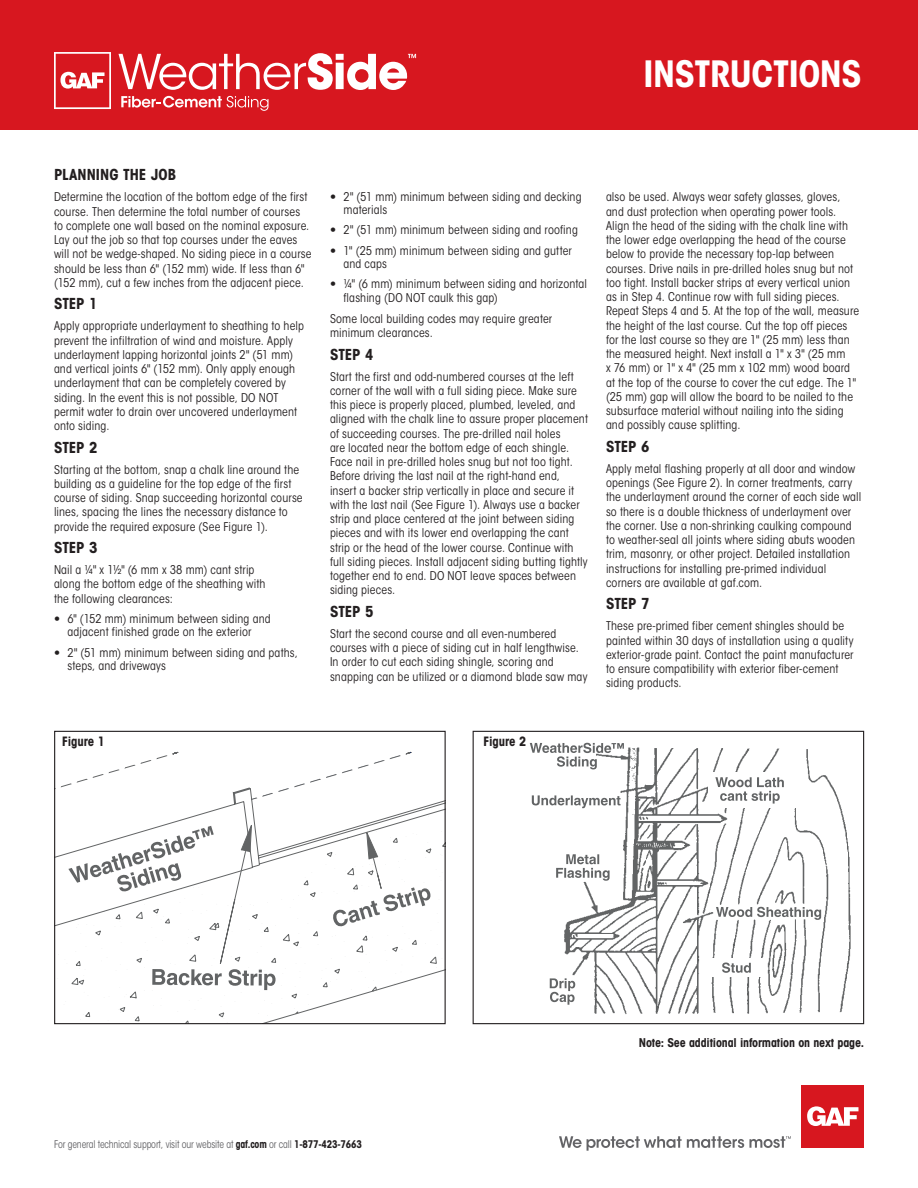
<style>
.page{position:relative;width:918px;height:1188px;background:#fff}
.page>*{position:absolute;margin:0;border:0;box-sizing:border-box;transform-origin:0 0}
.war_text{font:700 condensed 36px "ITC Avant Garde Std";letter-spacing:-.01em;color:#fff}
.HEADER_1{font:700 condensed 15px "ITC Avant Garde Std";color:#231f20}
.war_text-2{font:700 condensed 12.75px "ITC Avant Garde Std";letter-spacing:-.01em;color:#231f20}
.BODY_COPY_8pts_9_5_L{font:condensed 12px/14.2px "ITC Avant Garde Std";letter-spacing:.01em;color:#231f20}
.war_text-3{font:700 condensed 12px "ITC Avant Garde Std";letter-spacing:-.015em;color:#231f20}
.Footnotes_6_8_AGarde{font:condensed 10.5px "ITC Avant Garde Std";letter-spacing:-.015em;color:#636366;scale:.93 1}
.s1{font-weight:700}
.s2{font-weight:700;color:#231f20}
</style>
<div class="page">
<div style="left:0;top:0;width:918px;height:130px;background:#d7171f"></div>
<svg style="left:559px;top:1136px;width:232px;height:15px"></svg>
<div style="left:802px;top:1085px;width:62px;height:63px;background:#d7171f"></div>
<svg style="left:807px;top:1106px;width:51px;height:20px"></svg>
<svg style="left:118px;top:53px;width:298px;height:37px"></svg>
<svg style="left:121px;top:96px;width:148px;height:15px"></svg>
<svg style="left:54px;top:52px;width:57px;height:57px"></svg>
<img style="left:529px;top:742px;width:322px;height:272px">
<svg style="left:530px;top:743px;width:94px;height:26px"></svg>
<svg style="left:532px;top:795px;width:89px;height:13px"></svg>
<svg style="left:556px;top:854px;width:54px;height:27px"></svg>
<svg style="left:550px;top:978px;width:25px;height:27px"></svg>
<div style="left:707px;top:959px;width:60px;height:18px;background:#fff"></div>
<svg style="left:722px;top:963px;width:29px;height:10px"></svg>
<svg style="left:716px;top:907px;width:105px;height:13px"></svg>
<div style="left:709px;top:772px;width:97px;height:36px;background:#fff"></div>
<svg style="left:715px;top:777px;width:69px;height:27px"></svg>
<div style="left:473px;top:731px;width:391px;height:293px;border:1px solid #231f20"></div>
<svg style="left:60px;top:752px;width:384px;height:65px"></svg>
<svg style="left:251px;top:751px;width:161px;height:50px"></svg>
<svg style="left:56px;top:817px;width:388px;height:205px"></svg>
<div style="left:54px;top:731px;width:392px;height:293px;border:1px solid #231f20"></div>
<p class="war_text" style="left:644px;top:51px;width:220px">INSTRUCTIONS</p>
<p class="HEADER_1" style="left:54px;top:165px;width:124px">PLANNING THE JOB</p>
<p class="BODY_COPY_8pts_9_5_L" style="left:54px;top:190px;width:259px">Determine the location of the bottom edge of the first course. Then determine the total number of courses to complete one wall based on the nominal exposure.<br>Lay out the job so that top courses under the eaves will not be wedge-shaped. No siding piece in a course should be less than 6" (152 mm) wide. If less than 6" (152 mm), cut a few inches from the adjacent piece.</p>
<p class="HEADER_1" style="left:54px;top:294px;width:45px">STEP 1</p>
<p class="BODY_COPY_8pts_9_5_L" style="left:54px;top:319px;width:252px">Apply appropriate underlayment to sheathing to help prevent the infiltration of wind and moisture. Apply underlayment lapping horizontal joints 2" (51 mm) and vertical joints 6" (152 mm). Only apply enough underlayment that can be completely covered by siding. In the event this is not possible, DO NOT permit water to drain over uncovered underlayment onto siding.</p>
<p class="HEADER_1" style="left:54px;top:438px;width:45px">STEP 2</p>
<p class="BODY_COPY_8pts_9_5_L" style="left:54px;top:462px;width:250px">Starting at the bottom, snap a chalk line around the building as a guideline for the top edge of the first course of siding. Snap succeeding horizontal course lines, spacing the lines the necessary distance to provide the required exposure (See Figure 1).</p>
<p class="HEADER_1" style="left:54px;top:538px;width:45px">STEP 3</p>
<p class="BODY_COPY_8pts_9_5_L" style="left:54px;top:563px;width:213px">Nail a ¼" x 1½" (6 mm x 38 mm) cant strip along the bottom edge of the sheathing with the following clearances:</p>
<p class="BODY_COPY_8pts_9_5_L" style="left:54px;top:612px;width:218px;line-height:13.5px;text-align:center"><span class="s1">•</span> 6" (152 mm) minimum between siding and adjacent finished grade on the exterior</p>
<p class="BODY_COPY_8pts_9_5_L" style="left:68px;top:645px;width:232px;line-height:13.5px;text-indent:-14px"><span class="s1">•</span> 2" (51 mm) minimum between siding and paths, steps, and driveways</p>
<p class="BODY_COPY_8pts_9_5_L" style="left:344px;top:189px;width:240px;line-height:13.5px;text-indent:-14px"><span class="s1">•</span> 2" (51 mm) minimum between siding and decking materials</p>
<p class="BODY_COPY_8pts_9_5_L" style="left:330px;top:223px;width:249px"><span class="s1">•</span> 2" (51 mm) minimum between siding and roofing</p>
<p class="BODY_COPY_8pts_9_5_L" style="left:344px;top:243px;width:230px;line-height:13.5px;text-indent:-14px"><span class="s1">•</span> 1" (25 mm) minimum between siding and gutter and caps</p>
<p class="BODY_COPY_8pts_9_5_L" style="left:344px;top:277px;width:245px;line-height:13.5px;text-indent:-14px"><span class="s1">•</span> ¼" (6 mm) minimum between siding and horizontal flashing (DO NOT caulk this gap)</p>
<p class="BODY_COPY_8pts_9_5_L" style="left:330px;top:311px;width:224px">Some local building codes may require greater minimum clearances.</p>
<p class="HEADER_1" style="left:330px;top:345px;width:45px">STEP 4</p>
<p class="BODY_COPY_8pts_9_5_L" style="left:330px;top:369px;width:260px">Start the first and odd-numbered courses at the left corner of the wall with a full siding piece. Make sure this piece is properly placed, plumbed, leveled, and aligned with the chalk line to assure proper placement of succeeding courses. The pre-drilled nail holes<br>are located near the bottom edge of each shingle.<br>Face nail in pre-drilled holes snug but not too tight.<br>Before driving the last nail at the right-hand end, insert a backer strip vertically in place and secure it with the last nail (See Figure 1). Always use a backer strip and place centered at the joint between siding pieces and with its lower end overlapping the cant strip or the head of the lower course. Continue with full siding pieces. Install adjacent siding butting tightly together end to end. DO NOT leave spaces between siding pieces.</p>
<p class="HEADER_1" style="left:330px;top:602px;width:45px">STEP 5</p>
<p class="BODY_COPY_8pts_9_5_L" style="left:330px;top:626px;width:259px">Start the second course and all even-numbered courses with a piece of siding cut in half lengthwise.<br>In order to cut each siding shingle, scoring and snapping can be utilized or a diamond blade saw may</p>
<p class="BODY_COPY_8pts_9_5_L" style="left:606px;top:190px;width:255px">also be used. Always wear safety glasses, gloves, and dust protection when operating power tools.<br>Align the head of the siding with the chalk line with the lower edge overlapping the head of the course below to provide the necessary top-lap between courses. Drive nails in pre-drilled holes snug but not too tight. Install backer strips at every vertical union as in Step 4. Continue row with full siding pieces.<br>Repeat Steps 4 and 5. At the top of the wall, measure the height of the last course. Cut the top off pieces for the last course so they are 1" (25 mm) less than the measured height. Next install a 1" x 3" (25 mm<br>x 76 mm) or 1" x 4" (25 mm x 102 mm) wood board at the top of the course to cover the cut edge. The 1" (25 mm) gap will allow the board to be nailed to the subsurface material without nailing into the siding and possibly cause splitting.</p>
<p class="HEADER_1" style="left:606px;top:437px;width:45px">STEP 6</p>
<p class="BODY_COPY_8pts_9_5_L" style="left:606px;top:461px;width:257px">Apply metal flashing properly at all door and window openings (See Figure 2). In corner treatments, carry the underlayment around the corner of each side wall so there is a double thickness of underlayment over the corner. Use a non-shrinking caulking compound to weather-seal all joints where siding abuts wooden trim, masonry, or other project. Detailed installation instructions for installing pre-primed individual corners are available at gaf.com.</p>
<p class="HEADER_1" style="left:606px;top:594px;width:45px">STEP 7</p>
<p class="BODY_COPY_8pts_9_5_L" style="left:606px;top:619px;width:249px">These pre-primed fiber cement shingles should be painted within 30 days of installation using a quality exterior-grade paint. Contact the paint manufacturer to ensure compatibility with exterior fiber-cement siding products.</p>
<p class="war_text-2" style="left:62px;top:733px;width:44px">Figure 1</p>
<p class="war_text-2" style="left:484px;top:733px;width:44px">Figure 2</p>
<p class="Footnotes_6_8_AGarde" style="left:54px;top:1137px;width:332px">For general technical support, visit our website at <span class="s2">gaf.com</span> or call <span class="s2">1-877-423-7663</span></p>
<p class="war_text-3" style="left:639px;top:1035px;width:227px">Note: See additional information on next page.</p>
</div>
